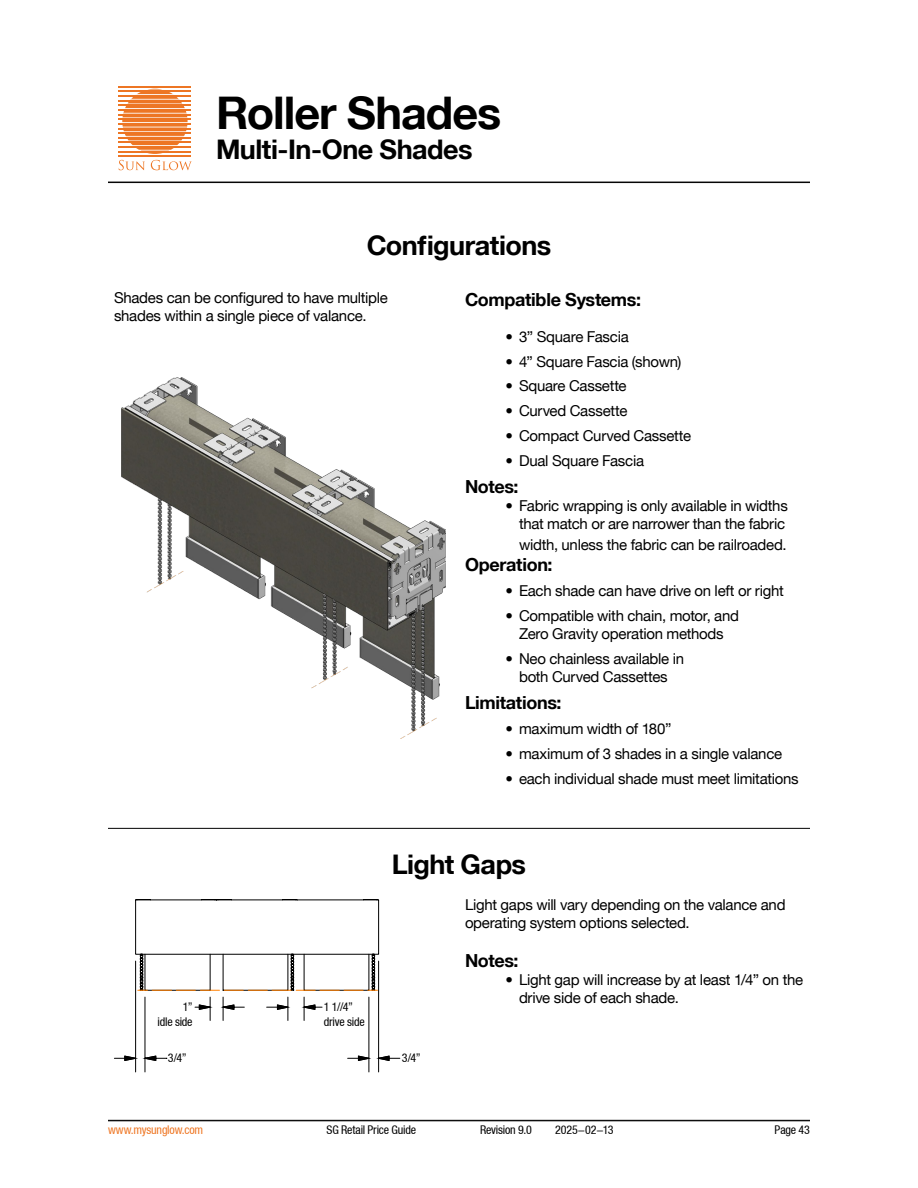
<style>
.page{position:relative;width:918px;height:1188px;background:#fff}
.page>*{position:absolute;margin:0;border:0;box-sizing:border-box;transform-origin:0 0}
.t1{font:700 45px "Helvetica Neue LT";letter-spacing:-.025em;color:#000}
.t2{font:700 27px "Helvetica Neue LT";letter-spacing:-.02em;color:#000}
.t3{font:700 18px "Helvetica Neue LT";letter-spacing:-.02em;color:#000}
.t4{font:15px/18px "Helvetica Neue LT";letter-spacing:-.02em;color:#000}
.t5{font:condensed 12px/15px "Helvetica Neue LT";letter-spacing:-.015em;color:#000}
.t6{font:condensed 12px "Helvetica Neue LT";letter-spacing:-.015em;color:#ee7623}
</style>
<div class="page">
<svg style="left:122px;top:89px;width:66px;height:65px"></svg>
<hr style="left:119px;top:86px;width:72px;height:2px;background:#ed7624">
<hr style="left:119px;top:91px;width:72px;height:1px;background:#ed7624">
<hr style="left:119px;top:95px;width:72px;height:2px;background:#ed7624">
<hr style="left:119px;top:100px;width:72px;height:1px;background:#ed7624">
<hr style="left:119px;top:105px;width:72px;height:1px;background:#ed7624">
<hr style="left:119px;top:109px;width:72px;height:2px;background:#ed7624">
<hr style="left:119px;top:114px;width:72px;height:1px;background:#ed7624">
<hr style="left:119px;top:119px;width:72px;height:1px;background:#ed7624">
<hr style="left:119px;top:123px;width:72px;height:2px;background:#ed7624">
<hr style="left:119px;top:128px;width:72px;height:1px;background:#ed7624">
<hr style="left:119px;top:132px;width:72px;height:2px;background:#ed7624">
<hr style="left:119px;top:137px;width:72px;height:1px;background:#ed7624">
<hr style="left:119px;top:142px;width:72px;height:1px;background:#ed7624">
<hr style="left:119px;top:146px;width:72px;height:2px;background:#ed7624">
<hr style="left:119px;top:151px;width:72px;height:1px;background:#ed7624">
<hr style="left:119px;top:156px;width:72px;height:1px;background:#ed7624">
<svg style="left:119px;top:160px;width:26px;height:10px"></svg>
<svg style="left:151px;top:160px;width:41px;height:10px"></svg>
<hr style="left:108px;top:182px;width:702px;height:1px;background:#000">
<hr style="left:108px;top:1120px;width:702px;height:1px;background:#000">
<hr style="left:108px;top:1121px;width:702px;height:1px;background:#000">
<hr style="left:108px;top:828px;width:351px;height:1px;background:#000">
<hr style="left:459px;top:828px;width:351px;height:1px;background:#000">
<img style="left:121px;top:378px;width:325px;height:360px">
<svg style="left:114px;top:899px;width:287px;height:174px"></svg>
<h1 class="t1" style="left:216px;top:85px;width:287px">Roller Shades</h1>
<h2 class="t2" style="left:216px;top:133px;width:258px">Multi-In-One Shades</h2>
<h2 class="t2" style="left:367px;top:228px;width:186px">Configurations</h2>
<p class="t4" style="left:114px;top:288px;width:276px">Shades can be configured to have multiple shades within a single piece of valance.</p>
<p class="t3" style="left:465px;top:288px;width:178px">Compatible Systems:</p>
<p class="t4" style="left:506px;top:327px;width:125px">• 3” Square Fascia</p>
<p class="t4" style="left:506px;top:352px;width:177px">• 4” Square Fascia (shown)</p>
<p class="t4" style="left:506px;top:377px;width:123px">• Square Cassette</p>
<p class="t4" style="left:506px;top:402px;width:123px">• Curved Cassette</p>
<p class="t4" style="left:506px;top:426px;width:187px">• Compact Curved Cassette</p>
<p class="t4" style="left:506px;top:451px;width:140px">• Dual Square Fascia</p>
<p class="t3" style="left:465px;top:476px;width:55px">Notes:</p>
<p class="t4" style="left:506px;top:497px;width:284px;text-align:right">• Fabric wrapping is only available in widths that match or are narrower than the fabric</p>
<p class="t4" style="left:519px;top:536px;width:269px">width, unless the fabric can be railroaded.</p>
<p class="t3" style="left:465px;top:554px;width:89px">Operation:</p>
<p class="t4" style="left:506px;top:582px;width:280px">• Each shade can have drive on left or right</p>
<p class="t4" style="left:506px;top:606px;width:235px;text-align:center">• Compatible with chain, motor, and<br>Zero Gravity operation methods</p>
<p class="t4" style="left:506px;top:649px;width:180px;text-align:center">• Neo chainless available in both Curved Cassettes</p>
<p class="t3" style="left:465px;top:692px;width:98px">Limitations:</p>
<p class="t4" style="left:506px;top:720px;width:168px">• maximum width of 180”</p>
<p class="t4" style="left:506px;top:744px;width:278px">• maximum of 3 shades in a single valance</p>
<p class="t4" style="left:506px;top:769px;width:295px">• each individual shade must meet limitations</p>
<p class="t5" style="left:158px;top:1000px;width:36px;text-align:right">1”<br>idle side</p>
<p class="t5" style="left:324px;top:1000px;width:42px">1 1//4” drive side</p>
<h2 class="t2" style="left:392px;top:847px;width:136px">Light Gaps</h2>
<p class="t4" style="left:465px;top:895px;width:322px">Light gaps will vary depending on the valance and operating system options selected.</p>
<p class="t3" style="left:465px;top:949px;width:55px">Notes:</p>
<p class="t4" style="left:519px;top:970px;width:286px;text-indent:-14px">• Light gap will increase by at least 1/4” on the drive side of each shade.</p>
<p class="t5" style="left:168px;top:1051px;width:20px">3/4”</p>
<p class="t5" style="left:402px;top:1051px;width:20px">3/4”</p>
<p class="t6" style="left:108px;top:1123px;width:97px">www.mysunglow.com</p>
<p class="t5" style="left:326px;top:1122px;width:91px">SG Retail Price Guide</p>
<p class="t5" style="left:480px;top:1122px;width:54px">Revision 9.0</p>
<p class="t5" style="left:555px;top:1122px;width:60px">2025-02-13</p>
<p class="t5" style="left:775px;top:1122px;width:37px">Page 43</p>
</div>
